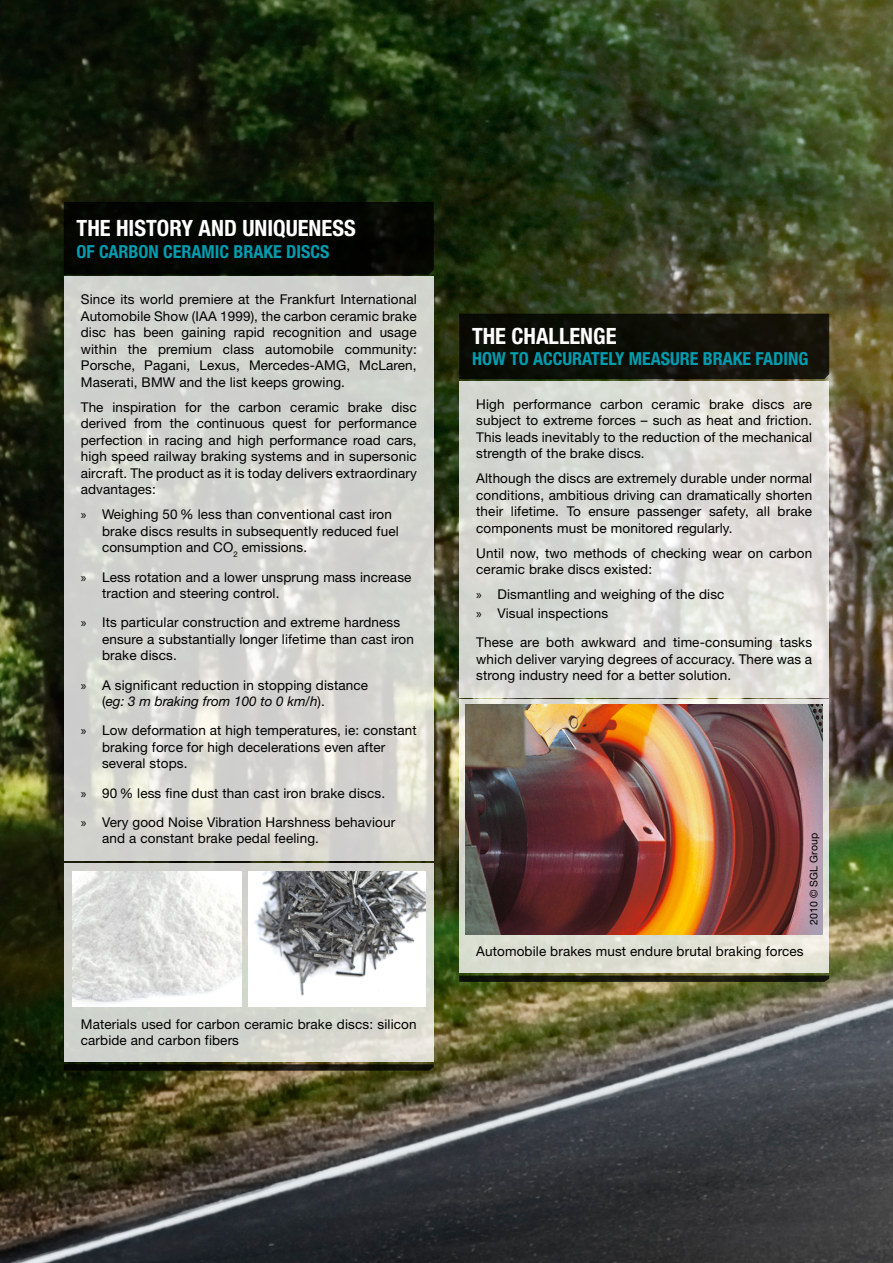
<style>
.page{position:relative;width:893px;height:1263px;background:#fff}
.page>*{position:absolute;margin:0;border:0;box-sizing:border-box;transform-origin:0 0}
.t1{font:700 condensed 22.5px "Helvetica Neue";color:#fff}
.t2{font:700 condensed 18px "Helvetica Neue";color:#009caf}
.t3{font:13.5px/16.5px "Helvetica Neue";letter-spacing:.01em;color:#000}
.t4{font:10.5px "Helvetica Neue";letter-spacing:.01em;color:#000}
.s1{font-family:"Myriad Pro"}
.s2{font-style:italic}
</style>
<div class="page">
<img style="left:0;top:0;width:893px;height:1263px">
<svg style="left:459px;top:381px;width:370px;height:316px;background:#dcdcd7"></svg>
<svg style="left:459px;top:314px;width:370px;height:65px;background:#0e0f07"></svg>
<svg style="left:459px;top:699px;width:370px;height:274px;background:#dcdbcf"></svg>
<img style="left:466px;top:705px;width:357px;height:229px">
<svg style="left:459px;top:975px;width:370px;height:7px;background:#1d1e0d"></svg>
<svg style="left:64px;top:863px;width:370px;height:199px;background:#d4d6cf"></svg>
<img style="left:72px;top:872px;width:170px;height:134px">
<img style="left:248px;top:872px;width:177px;height:134px">
<svg style="left:64px;top:1064px;width:370px;height:7px;background:#141307"></svg>
<svg style="left:64px;top:277px;width:370px;height:584px;background:#d4d5d0"></svg>
<div style="left:64px;top:202px;width:370px;height:73px;background:#030501"></div>
<h1 class="t1" style="left:77px;top:215px;width:281px">THE HISTORY AND UNIQUENESS</h1>
<h2 class="t2" style="left:77px;top:241px;width:254px">OF CARBON CERAMIC BRAKE DISCS</h2>
<p class="t3" style="left:81px;top:291px;width:337px;text-align:justify">Since its world premiere at the Frankfurt International Automobile Show (IAA 1999), the carbon ceramic brake disc has been gaining rapid recognition and usage within the premium class automobile community:<br>Porsche, Pagani, Lexus, Mercedes-AMG, McLaren, Maserati, BMW and the list keeps growing.</p>
<p class="t3" style="left:81px;top:399px;width:337px;text-align:justify">The inspiration for the carbon ceramic brake disc derived from the continuous quest for performance perfection in racing and high performance road cars, high speed railway braking systems and in supersonic aircraft. The product as it is today delivers extraordinary advantages:</p>
<p class="t3" style="left:102px;top:506px;width:298px;text-indent:-21px"><span class="s1">»</span> Weighing 50 % less than conventional cast iron brake discs results in subsequently reduced fuel consumption and CO<sub>2</sub> emissions.</p>
<p class="t3" style="left:102px;top:568px;width:311px;text-indent:-21px"><span class="s1">»</span> Less rotation and a lower unsprung mass increase traction and steering control.</p>
<p class="t3" style="left:102px;top:614px;width:313px;text-indent:-21px"><span class="s1">»</span> Its particular construction and extreme hardness ensure a substantially longer lifetime than cast iron brake discs.</p>
<p class="t3" style="left:102px;top:676px;width:268px;text-indent:-21px"><span class="s1">»</span> A significant reduction in stopping distance (<span class="s2">eg: 3 m braking from 100 to 0 km/h</span>).</p>
<p class="t3" style="left:102px;top:722px;width:316px;text-indent:-21px"><span class="s1">»</span> Low deformation at high temperatures, ie: constant braking force for high decelerations even after several stops.</p>
<p class="t3" style="left:81px;top:778px;width:316px;line-height:29.2px"><span class="s1">»</span> 90 % less fine dust than cast iron brake discs.<br><span class="s1">»</span> Very good Noise Vibration Harshness behaviour</p>
<p class="t3" style="left:102px;top:830px;width:218px">and a constant brake pedal feeling.</p>
<p class="t3" style="left:81px;top:1015px;width:337px">Materials used for carbon ceramic brake discs: silicon carbide and carbon fibers</p>
<h1 class="t1" style="left:472px;top:322px;width:146px">THE CHALLENGE</h1>
<h2 class="t2" style="left:472px;top:348px;width:338px">HOW TO ACCURATELY MEASURE BRAKE FADING</h2>
<p class="t3" style="left:476px;top:396px;width:337px;text-align:justify">High performance carbon ceramic brake discs are subject to extreme forces – such as heat and friction.<br>This leads inevitably to the reduction of the mechanical strength of the brake discs.</p>
<p class="t3" style="left:476px;top:470px;width:337px;text-align:justify">Although the discs are extremely durable under normal conditions, ambitious driving can dramatically shorten their lifetime. To ensure passenger safety, all brake components must be monitored regularly.</p>
<p class="t3" style="left:476px;top:544px;width:337px">Until now, two methods of checking wear on carbon ceramic brake discs existed:</p>
<p class="t3" style="left:476px;top:585px;width:250px;line-height:18.8px"><span class="s1">»</span> Dismantling and weighing of the disc <span class="s1">»</span> Visual inspections</p>
<p class="t3" style="left:476px;top:634px;width:337px;text-align:justify">These are both awkward and time-consuming tasks which deliver varying degrees of accuracy. There was a strong industry need for a better solution.</p>
<p class="t4" style="left:807px;top:925px;width:94px;rotate:-90deg">2010 © SGL Group</p>
<p class="t3" style="left:476px;top:943px;width:329px">Automobile brakes must endure brutal braking forces</p>
</div>
